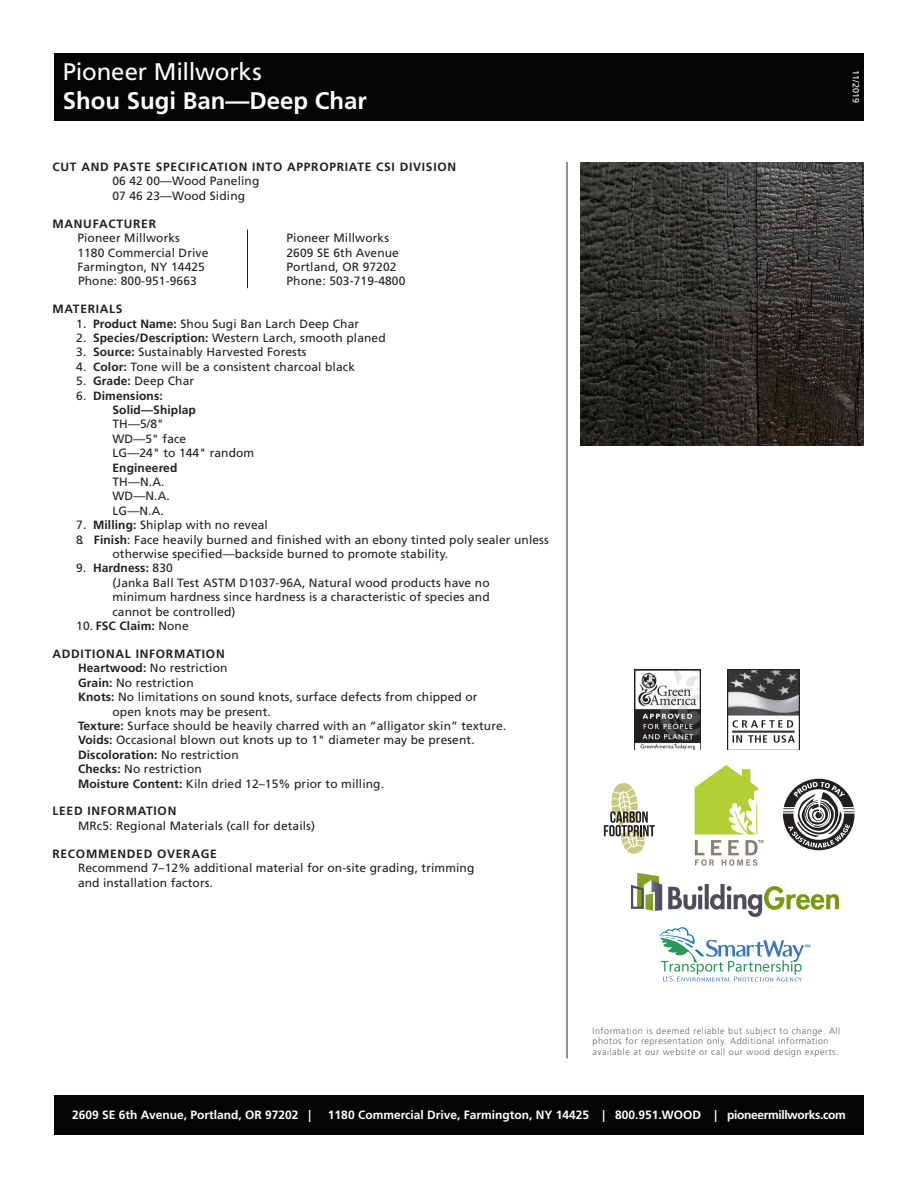
<style>
.page{position:relative;width:918px;height:1188px;background:#fff}
.page>*{position:absolute;margin:0;border:0;box-sizing:border-box;transform-origin:0 0}
.t1{font:700 24px "Frutiger LT Std";color:#fff}
.Heading_style{font:24px "Frutiger LT Std";letter-spacing:-.01em;color:#fff}
.Spec_Copy_Indent{font:12px/14.4px "Frutiger LT Std";letter-spacing:.01em;color:#231f20}
.Address_Copy_Indent{font:12px "Frutiger LT Std";letter-spacing:.01em;color:#231f20}
.Spec_Header{font:700 12px "Frutiger LT Std";letter-spacing:.06em;color:#231f20}
.Heading_style-2{font:700 12px "Frutiger LT Std";color:#fff}
.Spec_Copy_Indent-2{font:700 12px "Frutiger LT Std";letter-spacing:.01em;color:#231f20}
.Spec_Header-2{font:700 12px "Frutiger LT Std";letter-spacing:.01em;color:#231f20}
.Description{font:300 9px/10.8px "Frutiger LT Std";letter-spacing:.06em;color:#636366}
.t2{font:9px "Frutiger LT Std";color:#fff}
.s1{font-weight:700}
.s2{font-weight:400}
</style>
<div class="page">
<div style="left:54px;top:1095px;width:810px;height:40px;background:#040503"></div>
<div style="left:54px;top:53px;width:810px;height:68px;background:#040503"></div>
<img style="left:581px;top:162px;width:283px;height:284px">
<hr style="left:567px;top:162px;width:1px;height:896px;background:#231f20">
<hr style="left:247px;top:230px;width:1px;height:58px;background:#231f20">
<img style="left:634px;top:670px;width:67px;height:80px">
<img style="left:727px;top:670px;width:73px;height:80px">
<svg style="left:604px;top:783px;width:51px;height:71px"></svg>
<img style="left:631px;top:874px;width:207px;height:42px">
<img style="left:694px;top:765px;width:70px;height:101px">
<svg style="left:659px;top:927px;width:151px;height:55px"></svg>
<svg style="left:783px;top:779px;width:72px;height:71px"></svg>
<p class="Heading_style" style="left:63px;top:58px;width:200px">Pioneer Millworks</p>
<p class="t1" style="left:63px;top:87px;width:306px">Shou Sugi Ban—Deep Char</p>
<p class="Spec_Header" style="left:52px;top:160px;width:405px">CUT AND PASTE SPECIFICATION INTO APPROPRIATE CSI DIVISION</p>
<p class="Spec_Copy_Indent" style="left:112px;top:174px;width:148px">06 42 00—Wood Paneling</p>
<p class="Spec_Copy_Indent" style="left:112px;top:188px;width:134px">07 46 23—Wood Siding</p>
<p class="Spec_Header" style="left:52px;top:216px;width:105px">MANUFACTURER</p>
<p class="Address_Copy_Indent" style="left:77px;top:231px;width:104px">Pioneer Millworks</p>
<p class="Address_Copy_Indent" style="left:286px;top:231px;width:104px">Pioneer Millworks</p>
<p class="Address_Copy_Indent" style="left:77px;top:245px;width:133px">1180 Commercial Drive</p>
<p class="Address_Copy_Indent" style="left:286px;top:245px;width:114px">2609 SE 6th Avenue</p>
<p class="Address_Copy_Indent" style="left:77px;top:260px;width:129px">Farmington, NY 14425</p>
<p class="Address_Copy_Indent" style="left:286px;top:260px;width:112px">Portland, OR 97202</p>
<p class="Address_Copy_Indent" style="left:78px;top:274px;width:120px">Phone: 800-951-9663</p>
<p class="Address_Copy_Indent" style="left:286px;top:274px;width:120px">Phone: 503-719-4800</p>
<p class="Spec_Header" style="left:52px;top:302px;width:72px">MATERIALS</p>
<p class="Spec_Copy_Indent" style="left:76px;top:316px;width:284px">1. <span class="s1">Product Name:</span> Shou Sugi Ban Larch Deep Char</p>
<p class="Spec_Copy_Indent" style="left:76px;top:331px;width:311px">2. <span class="s1">Species/Description:</span> Western Larch, smooth planed</p>
<p class="Spec_Copy_Indent" style="left:76px;top:345px;width:232px">3. <span class="s1">Source:</span> Sustainably Harvested Forests</p>
<p class="Spec_Copy_Indent" style="left:76px;top:359px;width:280px">4. <span class="s1">Color:</span> Tone will be a consistent charcoal black</p>
<p class="Spec_Copy_Indent" style="left:76px;top:374px;width:119px">5. <span class="s1">Grade:</span> Deep Char</p>
<p class="Spec_Header-2" style="left:76px;top:388px;width:88px"><span class="s2">6.</span> Dimensions:</p>
<p class="Spec_Copy_Indent-2" style="left:112px;top:403px;width:85px">Solid—Shiplap</p>
<p class="Spec_Copy_Indent" style="left:112px;top:417px;width:53px">TH—5/8"</p>
<p class="Spec_Copy_Indent" style="left:112px;top:431px;width:75px">WD—5" face</p>
<p class="Spec_Copy_Indent" style="left:112px;top:446px;width:143px">LG—24" to 144" random</p>
<p class="Spec_Copy_Indent-2" style="left:112px;top:460px;width:66px">Engineered</p>
<p class="Spec_Copy_Indent" style="left:112px;top:475px;width:54px">TH—N.A.</p>
<p class="Spec_Copy_Indent" style="left:112px;top:489px;width:59px">WD—N.A.</p>
<p class="Spec_Copy_Indent" style="left:112px;top:503px;width:53px">LG—N.A.</p>
<p class="Spec_Copy_Indent" style="left:76px;top:518px;width:193px">7. <span class="s1">Milling:</span> Shiplap with no reveal</p>
<p class="Spec_Copy_Indent" style="left:112px;top:532px;width:438px;text-indent:-36px">8. <span class="s1">Finish</span>: Face heavily burned and finished with an ebony tinted poly sealer unless otherwise specified—backside burned to promote stability.</p>
<p class="Spec_Header-2" style="left:76px;top:561px;width:98px"><span class="s2">9.</span> Hardness: <span class="s2">830</span></p>
<p class="Spec_Copy_Indent" style="left:112px;top:575px;width:379px;text-align:justify">(Janka Ball Test ASTM D1037-96A, Natural wood products have no minimum hardness since hardness is a characteristic of species and cannot be controlled)</p>
<p class="Spec_Header-2" style="left:76px;top:619px;width:114px"><span class="s2">10.</span> FSC Claim: <span class="s2">None</span></p>
<p class="Spec_Header" style="left:52px;top:647px;width:174px">ADDITIONAL INFORMATION</p>
<p class="Spec_Copy_Indent" style="left:78px;top:661px;width:151px"><span class="s1">Heartwood:</span> No restriction</p>
<p class="Spec_Copy_Indent" style="left:78px;top:675px;width:117px"><span class="s1">Grain:</span> No restriction</p>
<p class="Spec_Copy_Indent" style="left:112px;top:690px;width:367px;text-indent:-34px"><span class="s1">Knots:</span> No limitations on sound knots, surface defects from chipped or open knots may be present.</p>
<p class="Spec_Copy_Indent" style="left:78px;top:719px;width:430px"><span class="s1">Texture:</span> Surface should be heavily charred with an “alligator skin” texture.</p>
<p class="Spec_Copy_Indent" style="left:78px;top:733px;width:398px"><span class="s1">Voids:</span> Occasional blown out knots up to 1" diameter may be present.</p>
<p class="Spec_Copy_Indent-2" style="left:78px;top:747px;width:162px">Discoloration: <span class="s2">No restriction</span></p>
<p class="Spec_Copy_Indent" style="left:78px;top:762px;width:125px"><span class="s1">Checks:</span> No restriction</p>
<p class="Spec_Copy_Indent" style="left:78px;top:776px;width:308px"><span class="s1">Moisture Content:</span> Kiln dried 12–15% prior to milling.</p>
<p class="Spec_Header" style="left:52px;top:804px;width:125px">LEED INFORMATION</p>
<p class="Spec_Copy_Indent" style="left:78px;top:818px;width:239px">MRc5: Regional Materials (call for details)</p>
<p class="Spec_Header" style="left:52px;top:846px;width:166px">RECOMMENDED OVERAGE</p>
<p class="Spec_Copy_Indent" style="left:78px;top:861px;width:398px">Recommend 7–12% additional material for on-site grading, trimming and installation factors.</p>
<p class="t2" style="left:861px;top:70px;width:34px;rotate:90deg">11/2019</p>
<p class="Description" style="left:593px;top:1025px;width:249px">Information is deemed reliable but subject to change. All photos for representation only. Additional information available at our website or call our wood design experts.</p>
<p class="Heading_style-2" style="left:72px;top:1107px;width:241px">2609 SE 6th Avenue, Portland, OR 97202 |</p>
<p class="Heading_style-2" style="left:328px;top:1107px;width:519px">1180 Commercial Drive, Farmington, NY 14425 | 800.951.WOOD | pioneermillworks.com</p>
</div>
